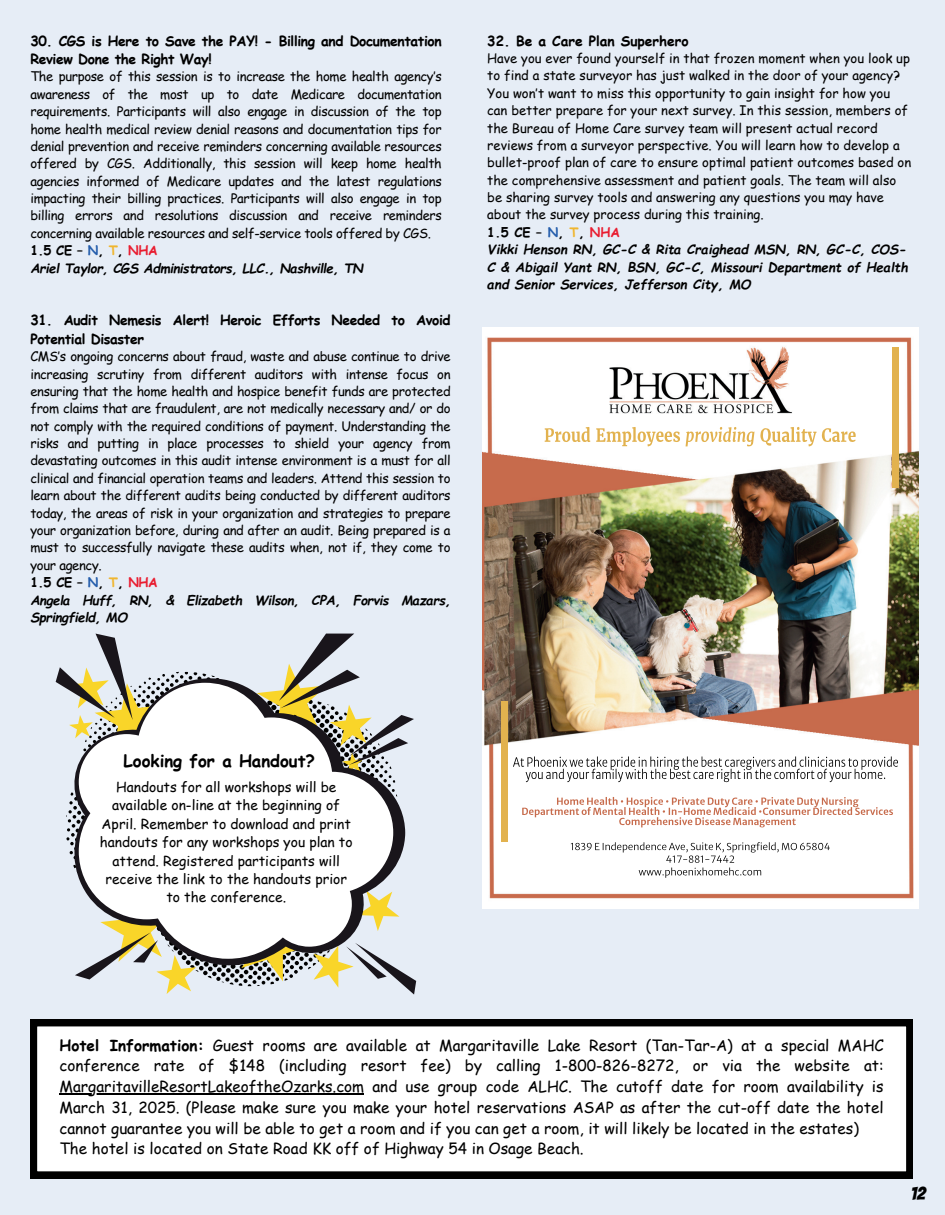
<style>
.page{position:relative;width:945px;height:1215px;background:#e6edf6}
.page>*{position:absolute;margin:0;border:0;box-sizing:border-box;transform-origin:0 0}
.t1{font:18.45px "Bangers";color:#000}
.t2{font:700 16.8px "Comic Sans MS";color:#000}
.t3{font:15.3px/20.7px "Comic Sans MS";color:#000}
.t4{font:13.8px/18.5px "Comic Sans MS";color:#000;text-align:center}
.t5{font:700 13.8px/18.5px "Comic Sans MS";letter-spacing:-.025em;color:#000}
.t6{font:700 13.8px "Comic Sans MS";color:#000}
.t7{font:13.05px/17.4px "Comic Sans MS";letter-spacing:-.025em;color:#000}
.t8{font:13.05px/17.4px "Comic Sans MS";color:#000}
.s1{font-weight:700}
.s2{font-weight:700;color:#255eac}
.s3{font-weight:700;color:#f0b62f}
.s4{font-weight:700;color:#e91e31}
.s5{font-weight:700;font-style:italic}
</style>
<div class="page">
<img style="left:482px;top:327px;width:436px;height:582px">
<img style="left:892px;top:347px;width:7px;height:140px">
<img style="left:501px;top:702px;width:7px;height:139px">
<img style="left:545px;top:427px;width:308px;height:15px">
<img style="left:557px;top:797px;width:299px;height:8px">
<img style="left:515px;top:757px;width:382px;height:9px">
<img style="left:571px;top:842px;width:251px;height:8px">
<svg style="left:30px;top:1020px;width:882px;height:158px;background:#e6e6e6"></svg>
<svg style="left:56px;top:634px;width:360px;height:361px"></svg>
<hr style="left:60px;top:1093px;width:304px;height:2px;background:#000">
<p class="t5" style="left:30px;top:31px;width:413px">30. CGS is Here to Save the PAY! - Billing and Documentation<br>Review Done the Right Way!</p>
<p class="t7" style="left:30px;top:68px;width:413px">The purpose of this session is to increase the home health agency’s awareness of the most up to date Medicare documentation requirements. Participants will also engage in discussion of the top home health medical review denial reasons and documentation tips for denial prevention and receive reminders concerning available resources offered by CGS. Additionally, this session will keep home health agencies informed of Medicare updates and the latest regulations impacting their billing practices. Participants will also engage in top billing errors and resolutions discussion and receive reminders concerning available resources and self-service tools offered by CGS.<br><span class="s1">1.5 CE –</span> <span class="s2">N</span><span class="s1">,</span> <span class="s3">T</span><span class="s1">,</span> <span class="s4">NHA<br></span><span class="s5">Ariel Taylor, CGS Administrators, LLC., Nashville, TN</span></p>
<p class="t5" style="left:30px;top:311px;width:422px">31. Audit Nemesis Alert! Heroic Efforts Needed to Avoid<br>Potential Disaster</p>
<p class="t7" style="left:30px;top:347px;width:422px">CMS’s ongoing concerns about fraud, waste and abuse continue to drive increasing scrutiny from different auditors with intense focus on ensuring that the home health and hospice benefit funds are protected from claims that are fraudulent, are not medically necessary and/ or do not comply with the required conditions of payment. Understanding the risks and putting in place processes to shield your agency from devastating outcomes in this audit intense environment is a must for all clinical and financial operation teams and leaders. Attend this session to learn about the different audits being conducted by different auditors today, the areas of risk in your organization and strategies to prepare your organization before, during and after an audit. Being prepared is a must to successfully navigate these audits when, not if, they come to your agency.<br><span class="s1">1.5 CE –</span> <span class="s2">N</span><span class="s1">,</span> <span class="s3">T</span><span class="s1">,</span> <span class="s4">NHA<br></span><span class="s5">Angela Huff, RN, &amp; Elizabeth Wilson, CPA, Forvis Mazars, Springfield, MO</span></p>
<p class="t6" style="left:487px;top:30px;width:203px">32. Be a Care Plan Superhero</p>
<p class="t8" style="left:487px;top:49px;width:425px">Have you ever found yourself in that frozen moment when you look up to find a state surveyor has just walked in the door of your agency?<br>You won’t want to miss this opportunity to gain insight for how you can better prepare for your next survey. In this session, members of the Bureau of Home Care survey team will present actual record reviews from a surveyor perspective. You will learn how to develop a bullet-proof plan of care to ensure optimal patient outcomes based on the comprehensive assessment and patient goals. The team will also be sharing survey tools and answering any questions you may have about the survey process during this training.<br><span class="s1">1.5 CE –</span> <span class="s2">N</span><span class="s1">,</span> <span class="s3">T</span><span class="s1">,</span> <span class="s4">NHA<br></span><span class="s5">Vikki Henson RN, GC-C &amp; Rita Craighead MSN, RN, GC-C, COS-C &amp; Abigail Yant RN, BSN, GC-C, Missouri Department of Health and Senior Services, Jefferson City, MO</span></p>
<p class="t2" style="left:124px;top:748px;width:193px">Looking for a Handout?</p>
<p class="t4" style="left:100px;top:777px;width:254px">Handouts for all workshops will be available on-line at the beginning of April. Remember to download and print handouts for any workshops you plan to attend. Registered participants will receive the link to the handouts prior to the conference.</p>
<p class="t3" style="left:60px;top:1034px;width:826px"><span class="s1">Hotel Information:</span> Guest rooms are available at Margaritaville Lake Resort (Tan-Tar-A) at a special MAHC conference rate of $148 (including resort fee) by calling 1-800-826-8272, or via the website at:<br>MargaritavilleResortLakeoftheOzarks.com and use group code ALHC. The cutoff date for room availability is March 31, 2025. (Please make sure you make your hotel reservations ASAP as after the cut-off date the hotel cannot guarantee you will be able to get a room and if you can get a room, it will likely be located in the estates)<br>The hotel is located on State Road KK off of Highway 54 in Osage Beach.</p>
<h1 class="t1" style="left:911px;top:1183px;width:16px">12</h1>
</div>
